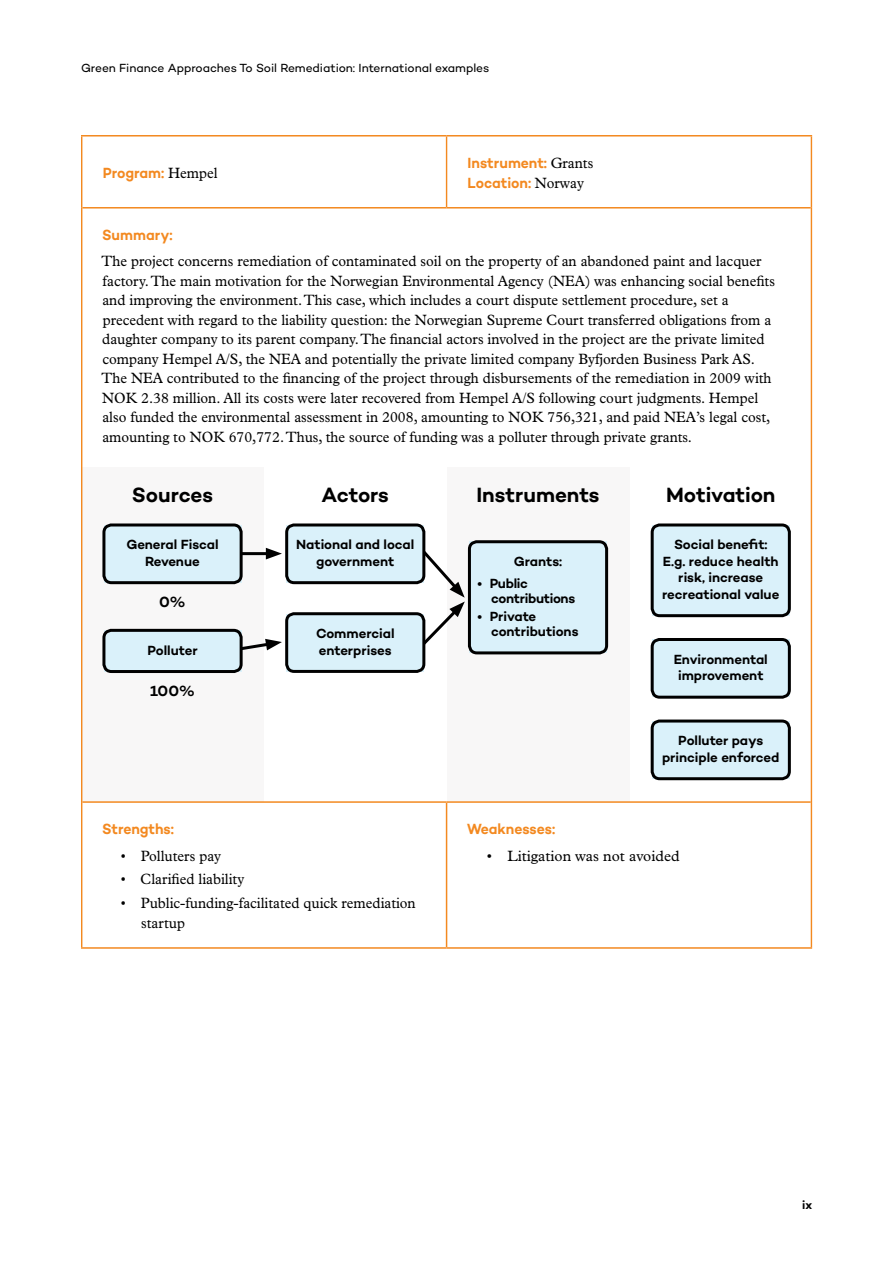
<style>
.page{position:relative;width:893px;height:1263px;background:#fff}
.page>*{position:absolute;margin:0;border:0;box-sizing:border-box;transform-origin:0 0}
.t1{font:600 21px "Campton";letter-spacing:-.005em;color:#000}
.t2{font:15px/19.5px "Plantin MT Pro";color:#000;scale:.95 1}
.t3{font:600 15px/19.5px "Campton";color:#f38920;scale:.95 1}
.t4{font:15px "Plantin MT Pro";color:#000}
.t5{font:600 15px "Campton";color:#000}
.t6{font:600 13.5px/16.5px "Campton";letter-spacing:-.005em;color:#000;text-align:center}
.t7{font:12px "Campton";letter-spacing:-.005em;color:#000}
.t8{font:600 12px "Campton";color:#000}
.s1{font-family:"Plantin MT Pro";font-weight:400;color:#000}
</style>
<div class="page">
<div style="left:81px;top:467px;width:183px;height:335px;background:#f8f7f7"></div>
<div style="left:447px;top:467px;width:182px;height:335px;background:#f8f7f7"></div>
<div style="left:469px;top:542px;width:138px;height:111px;background:#daf1fa"></div>
<div style="left:468px;top:540px;width:140px;height:114px;border:3px solid #000;border-radius:8px"></div>
<div style="left:652px;top:525px;width:137px;height:91px;background:#daf1fa"></div>
<div style="left:651px;top:523px;width:140px;height:94px;border:3px solid #000;border-radius:8px"></div>
<div style="left:652px;top:639px;width:137px;height:58px;background:#daf1fa"></div>
<div style="left:651px;top:638px;width:140px;height:61px;border:3px solid #000;border-radius:8px"></div>
<div style="left:652px;top:721px;width:137px;height:58px;background:#daf1fa"></div>
<div style="left:651px;top:719px;width:140px;height:61px;border:3px solid #000;border-radius:8px"></div>
<div style="left:287px;top:525px;width:137px;height:58px;background:#daf1fa"></div>
<div style="left:285px;top:523px;width:140px;height:61px;border:3px solid #000;border-radius:8px"></div>
<div style="left:287px;top:614px;width:137px;height:57px;background:#daf1fa"></div>
<div style="left:285px;top:612px;width:140px;height:61px;border:3px solid #000;border-radius:8px"></div>
<div style="left:104px;top:525px;width:137px;height:58px;background:#daf1fa"></div>
<div style="left:102px;top:523px;width:141px;height:61px;border:3px solid #000;border-radius:8px"></div>
<div style="left:104px;top:630px;width:137px;height:41px;background:#daf1fa"></div>
<div style="left:102px;top:629px;width:141px;height:44px;border:3px solid #000;border-radius:8px"></div>
<hr style="left:241px;top:552px;width:31px;height:3px;background:#000">
<svg style="left:266px;top:548px;width:16px;height:11px"></svg>
<svg style="left:239px;top:639px;width:43px;height:13px"></svg>
<svg style="left:420px;top:548px;width:45px;height:100px"></svg>
<hr style="left:81px;top:135px;width:366px;height:2px;background:#f38920">
<hr style="left:447px;top:135px;width:365px;height:2px;background:#f38920">
<hr style="left:82px;top:207px;width:365px;height:2px;background:#f38920">
<hr style="left:447px;top:207px;width:364px;height:2px;background:#f38920">
<hr style="left:82px;top:801px;width:365px;height:2px;background:#f38920">
<hr style="left:447px;top:801px;width:364px;height:2px;background:#f38920">
<hr style="left:446px;top:803px;width:1px;height:144px;background:#f38920">
<hr style="left:81px;top:947px;width:366px;height:2px;background:#f38920">
<hr style="left:447px;top:947px;width:365px;height:2px;background:#f38920">
<hr style="left:81px;top:137px;width:1px;height:71px;background:#f38920">
<hr style="left:446px;top:137px;width:1px;height:70px;background:#f38920">
<hr style="left:811px;top:137px;width:1px;height:71px;background:#f38920">
<hr style="left:81px;top:208px;width:1px;height:594px;background:#f38920">
<hr style="left:811px;top:208px;width:1px;height:594px;background:#f38920">
<hr style="left:81px;top:802px;width:1px;height:145px;background:#f38920">
<hr style="left:811px;top:802px;width:1px;height:145px;background:#f38920">
<p class="t7" style="left:81px;top:61px;width:410px">Green Finance Approaches To Soil Remediation: International examples</p>
<p class="t3" style="left:103px;top:163px;width:123px">Program: <span class="s1">Hempel</span></p>
<p class="t3" style="left:468px;top:153px;width:134px">Instrument: <span class="s1">Grants<br></span>Location: <span class="s1">Norway</span></p>
<p class="t3" style="left:102px;top:225px;width:76px">Summary:</p>
<p class="t2" style="left:102px;top:252px;width:710px">The project concerns remediation of contaminated soil on the property of an abandoned paint and lacquer factory. The main motivation for the Norwegian Environmental Agency (NEA) was enhancing social benefits and improving the environment. This case, which includes a court dispute settlement procedure, set a precedent with regard to the liability question: the Norwegian Supreme Court transferred obligations from a daughter company to its parent company. The financial actors involved in the project are the private limited company Hempel A/S, the NEA and potentially the private limited company Byfjorden Business Park AS.<br>The NEA contributed to the financing of the project through disbursements of the remediation in 2009 with NOK 2.38 million. All its costs were later recovered from Hempel A/S following court judgments. Hempel also funded the environmental assessment in 2008, amounting to NOK 756,321, and paid NEA’s legal cost, amounting to NOK 670,772. Thus, the source of funding was a polluter through private grants.</p>
<h1 class="t1" style="left:132px;top:481px;width:83px">Sources</h1>
<h1 class="t1" style="left:322px;top:481px;width:69px">Actors</h1>
<h1 class="t1" style="left:476px;top:481px;width:125px">Instruments</h1>
<h1 class="t1" style="left:666px;top:481px;width:111px">Motivation</h1>
<p class="t6" style="left:126px;top:536px;width:94px">General Fiscal<br>Revenue</p>
<p class="t5" style="left:159px;top:592px;width:28px">0%</p>
<p class="t6" style="left:148px;top:641px;width:52px">Polluter</p>
<p class="t5" style="left:150px;top:681px;width:46px">100%</p>
<p class="t6" style="left:296px;top:536px;width:120px">National and local government</p>
<p class="t6" style="left:316px;top:625px;width:80px;text-align:left">Commercial enterprises</p>
<p class="t3" style="left:102px;top:819px;width:77px">Strengths:</p>
<p class="t2" style="left:121px;top:846px;width:107px">• Polluters pay</p>
<p class="t2" style="left:121px;top:870px;width:131px">• Clarified liability</p>
<p class="t2" style="left:141px;top:893px;width:291px;text-indent:-20px">• Public-funding-facilitated quick remediation startup</p>
<p class="t6" style="left:514px;top:553px;width:50px">Grants:</p>
<p class="t6" style="left:491px;top:575px;width:86px;line-height:15px;text-align:left;text-indent:-14px">• Public contributions</p>
<p class="t6" style="left:491px;top:609px;width:89px;line-height:15px;text-align:left;text-indent:-14px">• Private contributions</p>
<p class="t6" style="left:662px;top:536px;width:119px">Social benefit:<br>E.g. reduce health risk, increase recreational value</p>
<p class="t6" style="left:674px;top:651px;width:96px">Environmental improvement</p>
<p class="t6" style="left:662px;top:732px;width:119px">Polluter pays principle enforced</p>
<p class="t3" style="left:467px;top:819px;width:95px">Weaknesses:</p>
<p class="t4" style="left:487px;top:847px;width:194px">• Litigation was not avoided</p>
<p class="t8" style="left:802px;top:1197px;width:11px">ix</p>
</div>
